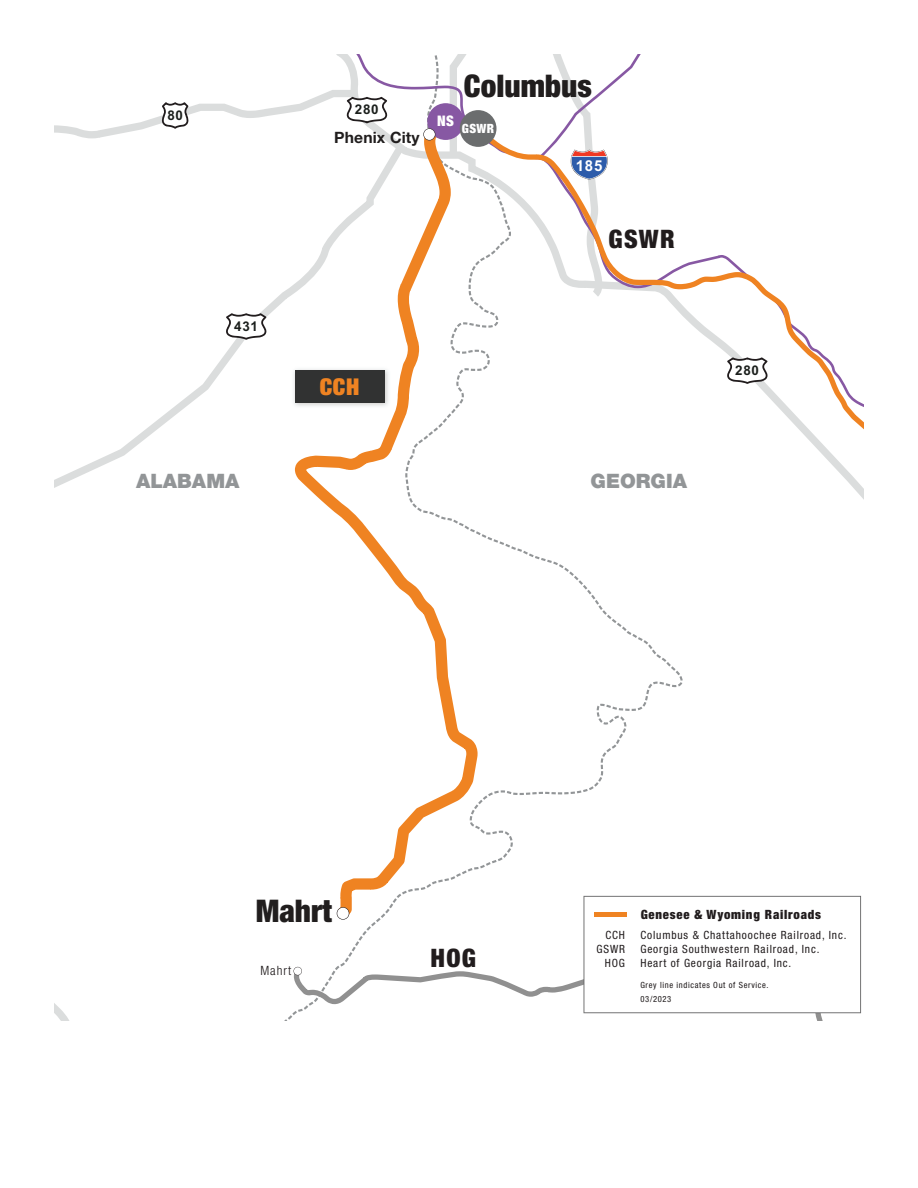
<style>
.page{position:relative;width:918px;height:1188px;background:#fff}
.page>*{position:absolute;margin:0;border:0;box-sizing:border-box;transform-origin:0 0}
.t1{font:900 condensed 31.2px "Helvetica Neue";color:#211e1e}
.t2{font:900 condensed 25.5px "Helvetica Neue";letter-spacing:.05em;color:#211c1d}
.t3{font:900 condensed 23.25px "Helvetica Neue LT Pro";color:#ef8322}
.t4{font:900 19.95px "Helvetica Neue LT Pro";color:#929597}
.t5{font:700 15.6px "Helvetica Neue";letter-spacing:.01em;color:#211e1e}
.t6{font:700 15px "Arial";color:#fff}
.t7{font:900 condensed 14.55px "Helvetica Neue";color:#fff}
.t8{font:700 13.35px "Arial";letter-spacing:.05em;color:#1b1f1c}
.t9{font:900 condensed 12.75px "Helvetica Neue";letter-spacing:.06em;color:#211c1d}
.t10{font:300 condensed 12.75px "Helvetica Neue LT Pro";letter-spacing:.075em;color:#1b1617}
.t11{font:900 condensed 12.75px "Helvetica Neue";color:#fff}
.t12{font:condensed 11.4px "Helvetica Neue LT Pro";letter-spacing:.075em;color:#211c1d}
.t13{font:condensed 8.55px/13.6px "Helvetica Neue LT Pro";letter-spacing:.075em;color:#1b1617}
</style>
<div class="page">
<svg style="left:54px;top:54px;width:553px;height:561px"></svg>
<svg style="left:295px;top:120px;width:183px;height:776px"></svg>
<svg style="left:469px;top:297px;width:395px;height:260px"></svg>
<div style="left:427px;top:103px;width:37px;height:37px;background:#8758a3;border-radius:50%"></div>
<svg style="left:423px;top:128px;width:12px;height:12px"></svg>
<img style="left:288px;top:365px;width:106px;height:47px">
<div style="left:295px;top:371px;width:90px;height:32px;background:#313232"></div>
<svg style="left:224px;top:313px;width:45px;height:27px"></svg>
<svg style="left:54px;top:90px;width:335px;height:51px"></svg>
<svg style="left:450px;top:54px;width:326px;height:243px"></svg>
<svg style="left:725px;top:357px;width:45px;height:27px"></svg>
<svg style="left:294px;top:896px;width:567px;height:125px"></svg>
<div style="left:594px;top:912px;width:32px;height:5px;background:#ef8322"></div>
<p class="t8" style="left:167px;top:107px;width:17px">80</p>
<p class="t8" style="left:234px;top:318px;width:25px">431</p>
<p class="t8" style="left:355px;top:102px;width:25px">280</p>
<p class="t5" style="left:334px;top:131px;width:87px">Phenix City</p>
<p class="t7" style="left:437px;top:116px;width:18px">NS</p>
<p class="t1" style="left:464px;top:75px;width:129px">Columbus</p>
<p class="t11" style="left:462px;top:124px;width:34px">GSWR</p>
<p class="t6" style="left:576px;top:157px;width:28px">185</p>
<p class="t2" style="left:609px;top:229px;width:68px">GSWR</p>
<p class="t3" style="left:320px;top:373px;width:41px">CCH</p>
<p class="t4" style="left:136px;top:469px;width:105px">ALABAMA</p>
<p class="t4" style="left:591px;top:469px;width:98px">GEORGIA</p>
<p class="t8" style="left:735px;top:363px;width:25px">280</p>
<p class="t1" style="left:256px;top:899px;width:78px">Mahrt</p>
<p class="t10" style="left:260px;top:963px;width:32px">Mahrt</p>
<p class="t2" style="left:431px;top:949px;width:47px">HOG</p>
<p class="t9" style="left:641px;top:909px;width:182px">Genesee &amp; Wyoming Railroads</p>
<p class="t12" style="left:605px;top:931px;width:21px">CCH</p>
<p class="t12" style="left:640px;top:931px;width:208px">Columbus &amp; Chattahoochee Railroad, Inc.</p>
<p class="t12" style="left:597px;top:945px;width:30px">GSWR</p>
<p class="t12" style="left:640px;top:945px;width:181px">Georgia Southwestern Railroad, Inc.</p>
<p class="t12" style="left:605px;top:959px;width:22px">HOG</p>
<p class="t12" style="left:640px;top:959px;width:152px">Heart of Georgia Railroad, Inc.</p>
<p class="t13" style="left:640px;top:979px;width:130px">Grey line indicates Out of Service.<br>03/2023</p>
</div>
